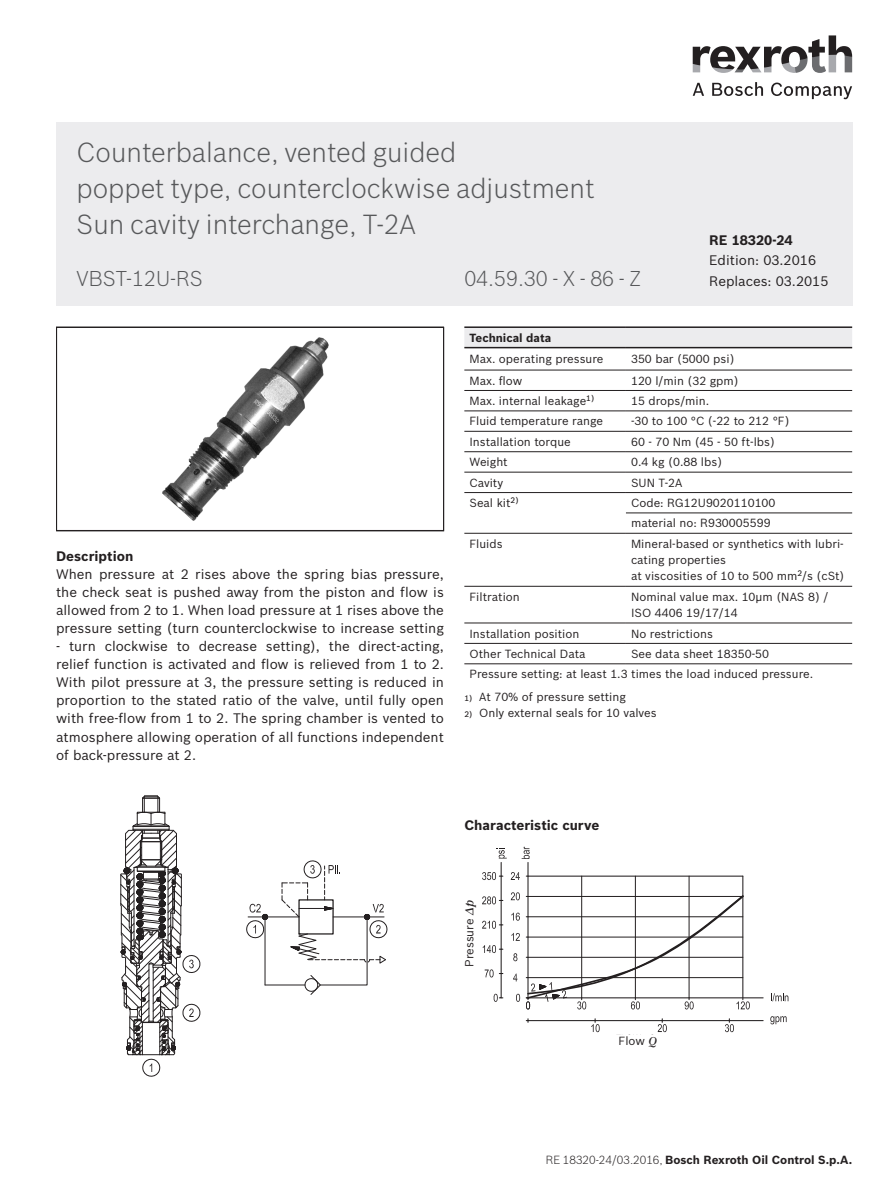
<style>
.page{position:relative;width:893px;height:1191px;background:#fff}
.page>*{position:absolute;margin:0;border:0;box-sizing:border-box;transform-origin:0 0}
._01_2_Titel-Headline{font:300 27px "Bosch Sans";color:#57585a}
._01_2_Titel-Headline-2{font:300 21px "Bosch Sans";color:#57585a}
.RE-Nummer__Type{font:13.5px/18px "Bosch Sans";color:#231f20;text-align:justify}
._04_1_Body_text_9pt{font:13.5px "Bosch Sans";color:#231f20}
._03_1_Subheadline_sp{font:700 13.5px "Bosch Sans";color:#231f20}
._04_1_Body_text_9pt-2{font:700 13.5px "Bosch Sans";color:#231f20}
._07_2_Table_7_7pt_le{font:11.55px/16.4px "Bosch Sans";color:#231f20}
._00_Page_footer_7_7p{font:700 11.55px "Bosch Sans";color:#231f20}
._07_5_Table_7_7pt_ce{font:11.55px "Bosch Sans";color:#231f20}
._07_1_Table_Head_7_7{font:700 11.55px "Bosch Sans";color:#231f20}
.s1{font-weight:500;font-size:7.8px}
.s2{font-family:"Bosch Serif";font-style:italic}
.s3{font-weight:300}
</style>
<div class="page">
<div style="left:56px;top:122px;width:796px;height:184px;background:#ececee"></div>
<svg style="left:693px;top:83px;width:11px;height:13px"></svg>
<svg style="left:712px;top:82px;width:51px;height:14px"></svg>
<svg style="left:771px;top:83px;width:81px;height:16px"></svg>
<svg style="left:693px;top:35px;width:159px;height:38px"></svg>
<div style="left:464px;top:328px;width:388px;height:19px;background:#ececee"></div>
<hr style="left:464px;top:370px;width:162px;height:1px;background:#231f20">
<hr style="left:626px;top:370px;width:226px;height:1px;background:#231f20">
<hr style="left:464px;top:390px;width:162px;height:1px;background:#231f20">
<hr style="left:626px;top:390px;width:226px;height:1px;background:#231f20">
<hr style="left:464px;top:410px;width:162px;height:1px;background:#231f20">
<hr style="left:626px;top:410px;width:226px;height:1px;background:#231f20">
<hr style="left:464px;top:431px;width:162px;height:1px;background:#231f20">
<hr style="left:626px;top:431px;width:226px;height:1px;background:#231f20">
<hr style="left:464px;top:451px;width:162px;height:1px;background:#231f20">
<hr style="left:626px;top:451px;width:226px;height:1px;background:#231f20">
<hr style="left:464px;top:472px;width:162px;height:1px;background:#231f20">
<hr style="left:626px;top:472px;width:226px;height:1px;background:#231f20">
<hr style="left:626px;top:512px;width:226px;height:1px;background:#231f20">
<hr style="left:464px;top:622px;width:162px;height:1px;background:#231f20">
<hr style="left:626px;top:622px;width:226px;height:1px;background:#231f20">
<hr style="left:464px;top:643px;width:162px;height:1px;background:#231f20">
<hr style="left:626px;top:643px;width:226px;height:1px;background:#231f20">
<hr style="left:464px;top:492px;width:162px;height:1px;background:#231f20">
<hr style="left:626px;top:492px;width:226px;height:1px;background:#231f20">
<hr style="left:464px;top:533px;width:162px;height:1px;background:#231f20">
<hr style="left:626px;top:533px;width:226px;height:1px;background:#231f20">
<hr style="left:464px;top:586px;width:162px;height:1px;background:#231f20">
<hr style="left:626px;top:586px;width:226px;height:1px;background:#231f20">
<hr style="left:464px;top:326px;width:162px;height:2px;background:#231f20">
<hr style="left:626px;top:326px;width:226px;height:2px;background:#231f20">
<hr style="left:464px;top:347px;width:162px;height:1px;background:#231f20">
<hr style="left:626px;top:347px;width:226px;height:1px;background:#231f20">
<hr style="left:464px;top:663px;width:162px;height:1px;background:#231f20">
<hr style="left:626px;top:663px;width:226px;height:1px;background:#231f20">
<img style="left:162px;top:337px;width:167px;height:184px">
<div style="left:56px;top:327px;width:388px;height:204px;border:1px solid #231f20"></div>
<hr style="left:528px;top:1020px;width:235px;height:1px;background:#231f20">
<svg style="left:770px;top:1016px;width:17px;height:8px"></svg>
<svg style="left:771px;top:993px;width:17px;height:8px"></svg>
<svg style="left:482px;top:846px;width:282px;height:163px"></svg>
<hr style="left:528px;top:896px;width:215px;height:1px;background:#231f20">
<hr style="left:528px;top:916px;width:215px;height:1px;background:#231f20">
<hr style="left:528px;top:936px;width:215px;height:1px;background:#231f20">
<hr style="left:528px;top:957px;width:215px;height:1px;background:#231f20">
<hr style="left:528px;top:977px;width:215px;height:1px;background:#231f20">
<svg style="left:725px;top:1018px;width:9px;height:14px"></svg>
<svg style="left:658px;top:1018px;width:9px;height:14px"></svg>
<svg style="left:591px;top:1018px;width:9px;height:14px"></svg>
<hr style="left:581px;top:876px;width:1px;height:121px;background:#231f20">
<hr style="left:635px;top:876px;width:1px;height:121px;background:#231f20">
<hr style="left:689px;top:876px;width:1px;height:121px;background:#231f20">
<svg style="left:120px;top:795px;width:80px;height:282px"></svg>
<hr style="left:248px;top:916px;width:51px;height:1px;background:#231f20">
<svg style="left:246px;top:903px;width:22px;height:37px"></svg>
<hr style="left:265px;top:917px;width:1px;height:68px;background:#231f20">
<hr style="left:265px;top:984px;width:40px;height:1px;background:#231f20">
<svg style="left:281px;top:860px;width:106px;height:135px"></svg>
<p class="_01_2_Titel-Headline" style="left:77px;top:133px;width:381px">Counterbalance, vented guided</p>
<p class="_01_2_Titel-Headline" style="left:77px;top:169px;width:520px">poppet type, counterclockwise adjustment</p>
<p class="_01_2_Titel-Headline" style="left:77px;top:205px;width:341px">Sun cavity interchange, T-2A</p>
<p class="_04_1_Body_text_9pt-2" style="left:709px;top:230px;width:85px">RE 18320-24</p>
<p class="_04_1_Body_text_9pt" style="left:709px;top:250px;width:108px">Edition: 03.2016</p>
<p class="_01_2_Titel-Headline-2" style="left:77px;top:263px;width:128px">VBST-12U-RS</p>
<p class="_01_2_Titel-Headline-2" style="left:464px;top:263px;width:179px">04.59.30 - X - 86 - Z</p>
<p class="_04_1_Body_text_9pt" style="left:709px;top:271px;width:121px">Replaces: 03.2015</p>
<p class="_03_1_Subheadline_sp" style="left:56px;top:546px;width:79px">Description</p>
<p class="RE-Nummer__Type" style="left:56px;top:564px;width:389px">When pressure at 2 rises above the spring bias pressure, the check seat is pushed away from the piston and flow is allowed from 2 to 1. When load pressure at 1 rises above the pressure setting (turn counterclockwise to increase setting</p>
<p class="RE-Nummer__Type" style="left:56px;top:636px;width:389px">- turn clockwise to decrease setting), the direct-acting, relief function is activated and flow is relieved from 1 to 2.<br>With pilot pressure at 3, the pressure setting is reduced in proportion to the stated ratio of the valve, until fully open with free-flow from 1 to 2. The spring chamber is vented to atmosphere allowing operation of all functions independent of back-pressure at 2.</p>
<p class="_07_1_Table_Head_7_7" style="left:469px;top:329px;width:83px">Technical data</p>
<p class="_07_2_Table_7_7pt_le" style="left:469px;top:349px;width:136px">Max. operating pressure</p>
<p class="_07_2_Table_7_7pt_le" style="left:631px;top:349px;width:105px">350 bar (5000 psi)</p>
<p class="_07_2_Table_7_7pt_le" style="left:469px;top:371px;width:54px">Max. flow</p>
<p class="_07_2_Table_7_7pt_le" style="left:631px;top:371px;width:109px">120 l/min (32 gpm)</p>
<p class="_07_2_Table_7_7pt_le" style="left:469px;top:392px;width:126px">Max. internal leakage<sup>1)</sup></p>
<p class="_07_2_Table_7_7pt_le" style="left:631px;top:392px;width:80px">15 drops/min.</p>
<p class="_07_2_Table_7_7pt_le" style="left:469px;top:412px;width:135px">Fluid temperature range</p>
<p class="_07_2_Table_7_7pt_le" style="left:631px;top:412px;width:160px">-30 to 100 °C (-22 to 212 °F)</p>
<p class="_07_2_Table_7_7pt_le" style="left:469px;top:433px;width:103px">Installation torque</p>
<p class="_07_2_Table_7_7pt_le" style="left:631px;top:433px;width:145px">60 - 70 Nm (45 - 50 ft-lbs)</p>
<p class="_07_2_Table_7_7pt_le" style="left:469px;top:453px;width:40px">Weight</p>
<p class="_07_2_Table_7_7pt_le" style="left:631px;top:453px;width:93px">0.4 kg (0.88 lbs)</p>
<p class="_07_2_Table_7_7pt_le" style="left:469px;top:473px;width:35px">Cavity</p>
<p class="_07_2_Table_7_7pt_le" style="left:631px;top:473px;width:53px">SUN T-2A</p>
<p class="_07_2_Table_7_7pt_le" style="left:469px;top:494px;width:51px">Seal kit<sup>2)</sup></p>
<p class="_07_2_Table_7_7pt_le" style="left:631px;top:494px;width:146px">Code: RG12U9020110100</p>
<p class="_07_2_Table_7_7pt_le" style="left:631px;top:514px;width:141px">material no: R930005599</p>
<p class="_07_2_Table_7_7pt_le" style="left:469px;top:534px;width:35px">Fluids</p>
<p class="_07_2_Table_7_7pt_le" style="left:631px;top:534px;width:215px">Mineral-based or synthetics with lubri&shy;cating properties<br>at viscosities of 10 to 500 mm<sup>2</sup>/s (cSt)</p>
<p class="_07_2_Table_7_7pt_le" style="left:469px;top:587px;width:52px">Filtration</p>
<p class="_07_2_Table_7_7pt_le" style="left:631px;top:587px;width:199px">Nominal value max. 10µm (NAS 8) /<br>ISO 4406 19/17/14</p>
<p class="_07_2_Table_7_7pt_le" style="left:469px;top:624px;width:111px">Installation position</p>
<p class="_07_2_Table_7_7pt_le" style="left:631px;top:624px;width:83px">No restrictions</p>
<p class="_07_2_Table_7_7pt_le" style="left:469px;top:645px;width:118px">Other Technical Data</p>
<p class="_07_2_Table_7_7pt_le" style="left:631px;top:645px;width:140px">See data sheet 18350-50</p>
<p class="_07_2_Table_7_7pt_le" style="left:469px;top:665px;width:345px">Pressure setting: at least 1.3 times the load induced pressure.</p>
<p class="_07_2_Table_7_7pt_le" style="left:464px;top:687px;width:163px"><span class="s1">1)</span> At 70% of pressure setting</p>
<p class="_07_2_Table_7_7pt_le" style="left:464px;top:703px;width:194px"><span class="s1">2)</span> Only external seals for 10 valves</p>
<p class="_03_1_Subheadline_sp" style="left:464px;top:815px;width:137px">Characteristic curve</p>
<p class="_07_5_Table_7_7pt_ce" style="left:461px;top:967px;width:69px;rotate:-90deg">Pressure <span class="s2">Δp</span></p>
<p class="_07_5_Table_7_7pt_ce" style="left:619px;top:1032px;width:40px">Flow <span class="s2">Q</span></p>
<p class="_00_Page_footer_7_7p" style="left:546px;top:1150px;width:308px"><span class="s3">RE 18320-24/03.2016,</span> Bosch Rexroth Oil Control S.p.A.</p>
</div>
